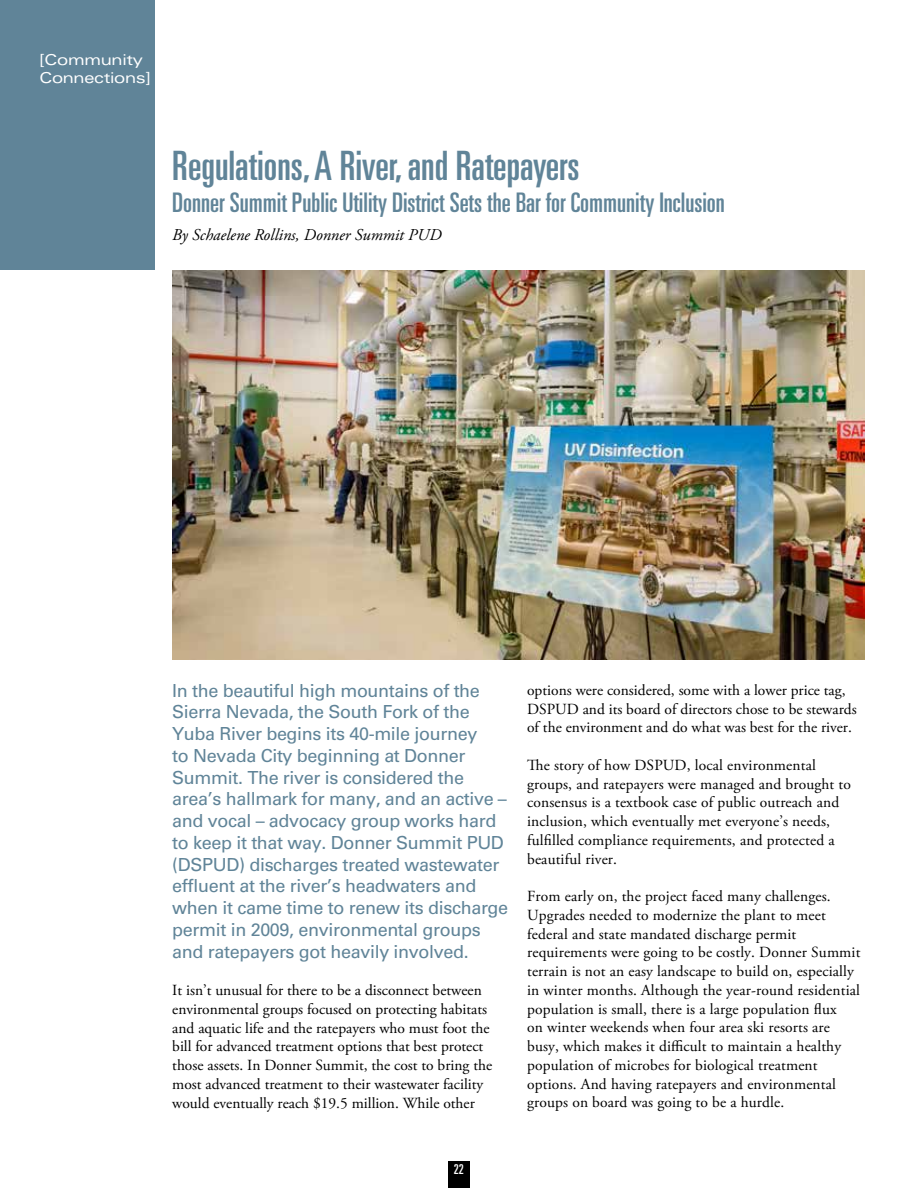
<style>
.page{position:relative;width:918px;height:1188px;background:#fff}
.page>*{position:absolute;margin:0;border:0;box-sizing:border-box;transform-origin:0 0}
.t1{font:ultra-condensed 40.5px "Univers LT Std";color:#608498}
.t2{font:ultra-condensed 27px "Univers LT Std";color:#608498}
.t3{font:18px/21.8px "Univers LT Std";letter-spacing:-.02em;color:#608498}
.t4{font:italic 16.5px "Adobe Garamond Pro";color:#000}
.t5{font:15.45px/18.8px "Adobe Garamond Pro";letter-spacing:.01em;color:#000}
.t6{font:expanded 15px/18px "Univers LT Std";letter-spacing:-.02em;color:#fff}
.t7{font:ultra-condensed 13.5px "Univers LT Std";color:#fff}
</style>
<div class="page">
<div style="left:448px;top:1161px;width:22px;height:27px;background:#000"></div>
<div style="left:0;top:0;width:154px;height:270px;background:#608498"></div>
<img style="left:172px;top:270px;width:693px;height:390px">
<p class="t6" style="left:39px;top:50px;width:114px">[Community<br>Connections]</p>
<h1 class="t1" style="left:172px;top:143px;width:409px">Regulations, A River, and Ratepayers</h1>
<h2 class="t2" style="left:172px;top:187px;width:554px">Donner Summit Public Utility District Sets the Bar for Community Inclusion</h2>
<p class="t4" style="left:172px;top:225px;width:271px">By Schaelene Rollins, Donner Summit PUD</p>
<p class="t3" style="left:172px;top:680px;width:338px">In the beautiful high mountains of the Sierra Nevada, the South Fork of the Yuba River begins its 40-mile journey<br>to Nevada City beginning at Donner Summit. The river is considered the area’s hallmark for many, and an active – and vocal – advocacy group works hard to keep it that way. Donner Summit PUD (DSPUD) discharges treated wastewater effluent at the river’s headwaters and when it came time to renew its discharge permit in 2009, environmental groups and ratepayers got heavily involved.</p>
<p class="t5" style="left:172px;top:981px;width:321px">It isn’t unusual for there to be a disconnect between environmental groups focused on protecting habitats and aquatic life and the ratepayers who must foot the bill for advanced treatment options that best protect those assets. In Donner Summit, the cost to bring the most advanced treatment to their wastewater facility would eventually reach $19.5 million. While other</p>
<p class="t5" style="left:527px;top:681px;width:331px">options were considered, some with a lower price tag,<br>DSPUD and its board of directors chose to be stewards of the environment and do what was best for the river.</p>
<p class="t5" style="left:527px;top:756px;width:325px">The story of how DSPUD, local environmental groups, and ratepayers were managed and brought to consensus is a textbook case of public outreach and inclusion, which eventually met everyone’s needs, fulfilled compliance requirements, and protected a beautiful river.</p>
<p class="t5" style="left:527px;top:887px;width:335px">From early on, the project faced many challenges.<br>Upgrades needed to modernize the plant to meet federal and state mandated discharge permit requirements were going to be costly. Donner Summit terrain is not an easy landscape to build on, especially in winter months. Although the year-round residential population is small, there is a large population flux<br>on winter weekends when four area ski resorts are busy, which makes it difficult to maintain a healthy population of microbes for biological treatment options. And having ratepayers and environmental groups on board was going to be a hurdle.</p>
<p class="t7" style="left:454px;top:1161px;width:11px">22</p>
</div>
